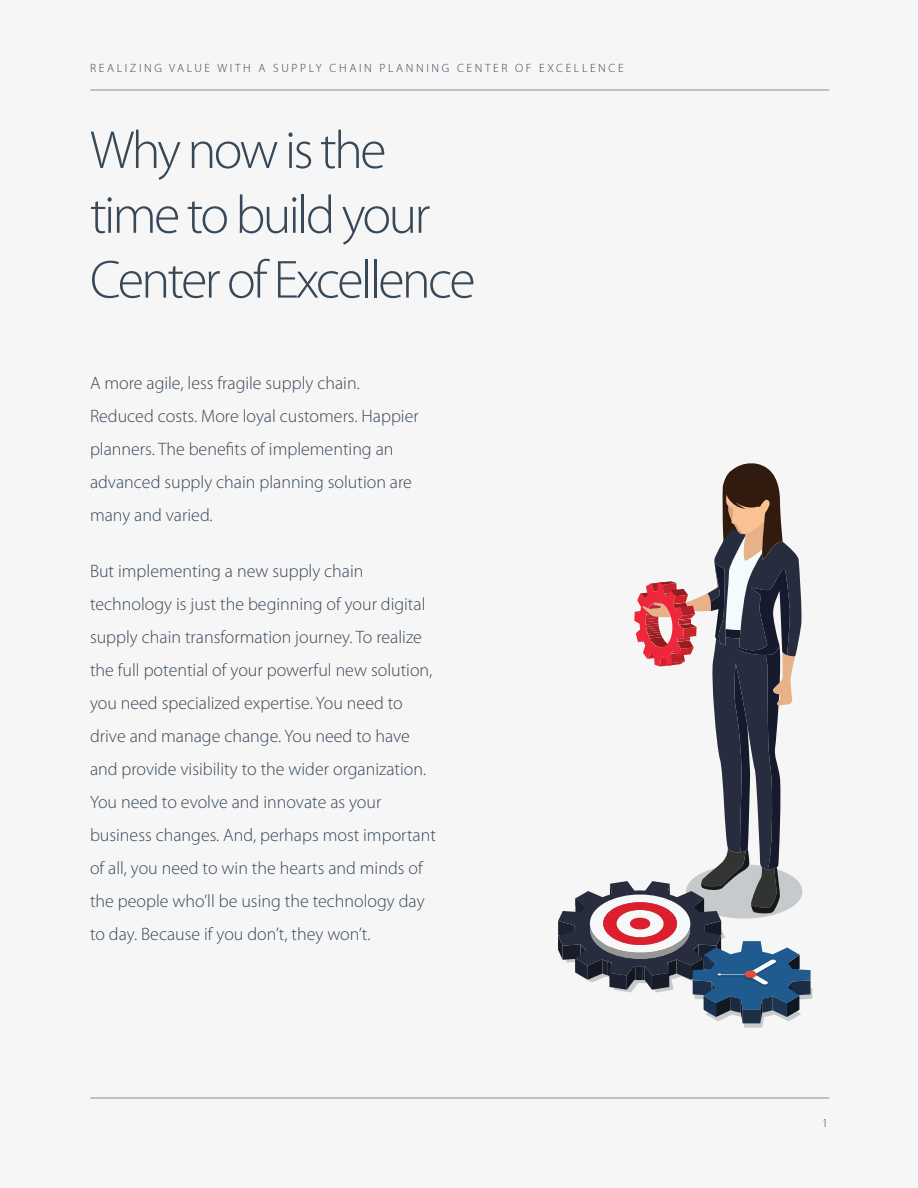
<style>
.page{position:relative;width:918px;height:1188px;background:#f6f6f6}
.page>*{position:absolute;margin:0;border:0;box-sizing:border-box;transform-origin:0 0}
.t1{font:300 54px/64.8px "Myriad Pro";letter-spacing:-.05em;color:#374858}
.Body_Text_-_ebook{font:300 18px/33px "Myriad Pro";color:#374858}
.t2{font:300 12px "Myriad Pro";letter-spacing:.22em;color:#374858}
</style>
<div class="page">
<hr style="left:91px;top:89px;width:738px;height:2px;background:#a7b2bc">
<hr style="left:91px;top:1097px;width:738px;height:2px;background:#a7b2bc">
<svg style="left:558px;top:463px;width:254px;height:565px"></svg>
<p class="t2" style="left:90px;top:61px;width:535px">REALIZING VALUE WITH A SUPPLY CHAIN PLANNING CENTER OF EXCELLENCE</p>
<h2 class="t1" style="left:90px;top:119px;width:387px">Why now is the time to build your<br>Center of Excellence</h2>
<p class="Body_Text_-_ebook" style="left:90px;top:367px;width:330px">A more agile, less fragile supply chain.<br>Reduced costs. More loyal customers. Happier planners. The benefits of implementing an advanced supply chain planning solution are many and varied.</p>
<p class="Body_Text_-_ebook" style="left:90px;top:554px;width:347px">But implementing a new supply chain technology is just the beginning of your digital supply chain transformation journey. To realize the full potential of your powerful new solution, you need specialized expertise. You need to drive and manage change. You need to have and provide visibility to the wider organization.<br>You need to evolve and innovate as your business changes. And, perhaps most important of all, you need to win the hearts and minds of the people who’ll be using the technology day to day. Because if you don’t, they won’t.</p>
<p class="t2" style="left:822px;top:1116px;width:7px">1</p>
</div>
